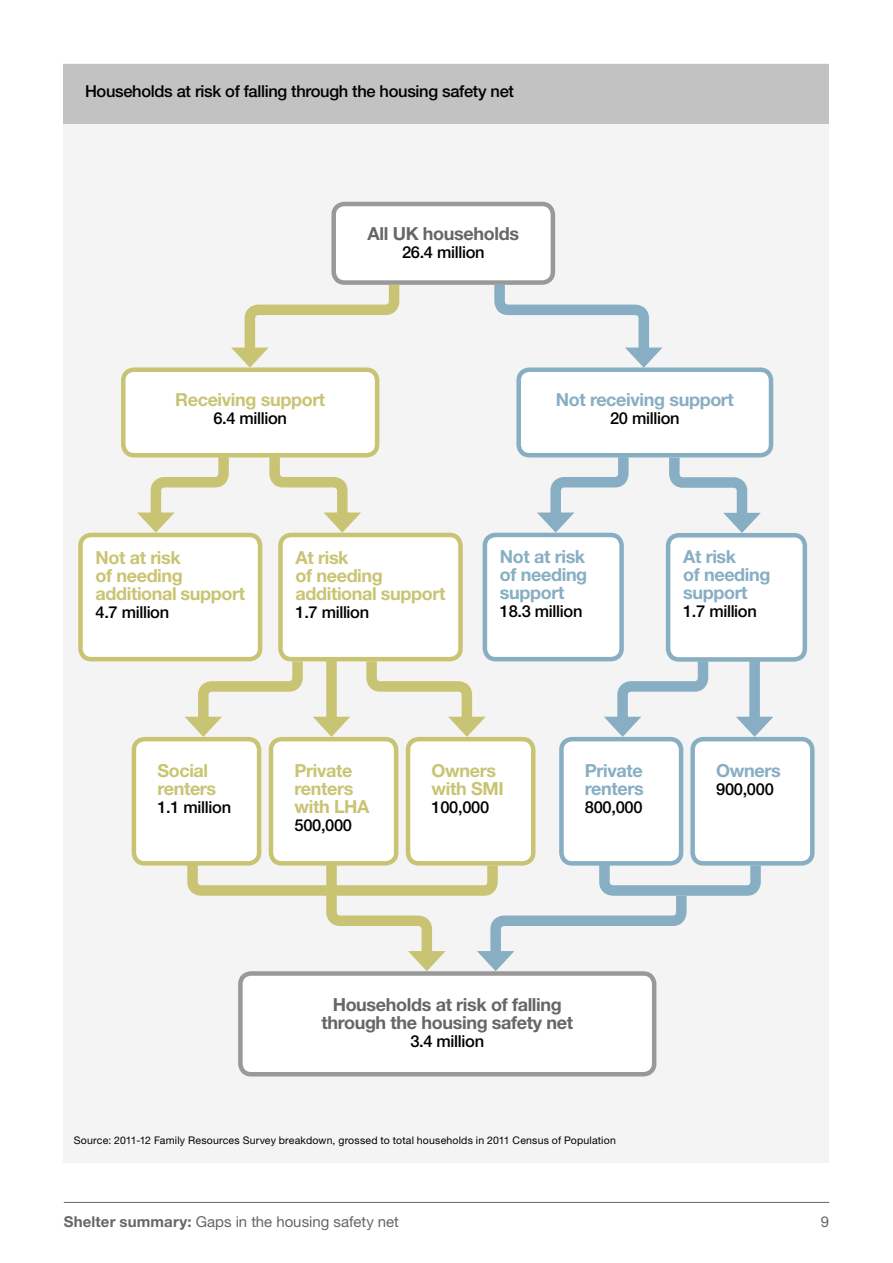
<style>
.page{position:relative;width:893px;height:1263px;background:#fff}
.page>*{position:absolute;margin:0;border:0;box-sizing:border-box;transform-origin:0 0}
.t1{font:700 18px/18px "Helvetica Neue LT Pro";letter-spacing:-.02em;color:#c9c473}
.t2{font:700 18px/18px "Helvetica Neue LT Pro";letter-spacing:-.02em;color:#87aec3}
.t3{font:700 18px/18px "Helvetica Neue LT Pro";letter-spacing:-.02em;color:#666;text-align:center}
.t4{font:500 16.5px "Helvetica Neue LT Pro";letter-spacing:-.02em;color:#000}
.t5{font:15px "Helvetica Neue LT Pro";color:#666}
.t6{font:10.5px "Helvetica Neue LT Pro";letter-spacing:.015em;color:#000}
.s1{font-weight:700}
</style>
<div class="page">
<hr style="left:64px;top:1202px;width:765px;height:1px;background:#666">
<div style="left:64px;top:64px;width:765px;height:1099px;background:#f4f4f5"></div>
<div style="left:64px;top:64px;width:765px;height:59px;background:#c2c2c2"></div>
<div style="left:334px;top:204px;width:219px;height:79px;background:#fff;border-radius:11px"></div>
<div style="left:331px;top:202px;width:224px;height:83px;border:4px solid #999;border-radius:11px"></div>
<div style="left:123px;top:370px;width:254px;height:85px;background:#fff;border-radius:11px"></div>
<div style="left:121px;top:367px;width:258px;height:90px;border:4px solid #c9c473;border-radius:11px"></div>
<div style="left:80px;top:535px;width:180px;height:124px;background:#fff;border-radius:11px"></div>
<div style="left:78px;top:533px;width:184px;height:128px;border:4px solid #c9c473;border-radius:11px"></div>
<div style="left:280px;top:535px;width:180px;height:124px;background:#fff;border-radius:11px"></div>
<div style="left:278px;top:533px;width:185px;height:128px;border:4px solid #c9c473;border-radius:11px"></div>
<div style="left:134px;top:739px;width:125px;height:124px;background:#fff;border-radius:11px"></div>
<div style="left:132px;top:737px;width:129px;height:128px;border:4px solid #c9c473;border-radius:11px"></div>
<div style="left:271px;top:739px;width:125px;height:124px;background:#fff;border-radius:11px"></div>
<div style="left:269px;top:737px;width:129px;height:128px;border:4px solid #c9c473;border-radius:11px"></div>
<div style="left:561px;top:739px;width:120px;height:124px;background:#fff;border-radius:11px"></div>
<div style="left:559px;top:737px;width:124px;height:128px;border:4px solid #87aec3;border-radius:11px"></div>
<div style="left:408px;top:739px;width:125px;height:124px;background:#fff;border-radius:11px"></div>
<div style="left:406px;top:737px;width:129px;height:128px;border:4px solid #c9c473;border-radius:11px"></div>
<div style="left:693px;top:739px;width:119px;height:124px;background:#fff;border-radius:11px"></div>
<div style="left:690px;top:737px;width:125px;height:128px;border:4px solid #87aec3;border-radius:11px"></div>
<div style="left:485px;top:535px;width:137px;height:124px;background:#fff;border-radius:11px"></div>
<div style="left:483px;top:533px;width:141px;height:128px;border:4px solid #87aec3;border-radius:11px"></div>
<div style="left:668px;top:535px;width:137px;height:124px;background:#fff;border-radius:11px"></div>
<div style="left:666px;top:533px;width:141px;height:129px;border:4px solid #87aec3;border-radius:11px"></div>
<div style="left:519px;top:370px;width:252px;height:85px;background:#fff;border-radius:11px"></div>
<div style="left:516px;top:367px;width:257px;height:90px;border:4px solid #87aec3;border-radius:11px"></div>
<div style="left:240px;top:973px;width:414px;height:101px;background:#fff;border-radius:11px"></div>
<div style="left:238px;top:971px;width:418px;height:105px;border:4px solid #999;border-radius:11px"></div>
<svg style="left:231px;top:274px;width:174px;height:94px"></svg>
<svg style="left:489px;top:274px;width:173px;height:94px"></svg>
<svg style="left:137px;top:452px;width:97px;height:81px"></svg>
<svg style="left:537px;top:452px;width:97px;height:81px"></svg>
<svg style="left:264px;top:452px;width:97px;height:81px"></svg>
<svg style="left:361px;top:651px;width:125px;height:86px"></svg>
<svg style="left:664px;top:452px;width:97px;height:81px"></svg>
<svg style="left:604px;top:651px;width:109px;height:86px"></svg>
<div style="left:749px;top:661px;width:11px;height:64px;background:#87aec3"></div>
<svg style="left:736px;top:717px;width:37px;height:20px"></svg>
<svg style="left:185px;top:651px;width:165px;height:86px"></svg>
<svg style="left:182px;top:853px;width:584px;height:118px"></svg>
<p class="t4" style="left:85px;top:81px;width:430px">Households at risk of falling through the housing safety net</p>
<p class="t3" style="left:368px;top:224px;width:153px">All UK households</p>
<p class="t4" style="left:402px;top:243px;width:84px">26.4 million</p>
<p class="t1" style="left:175px;top:390px;width:152px">Receiving support</p>
<p class="t4" style="left:213px;top:408px;width:75px">6.4 million</p>
<p class="t2" style="left:556px;top:390px;width:180px">Not receiving support</p>
<p class="t4" style="left:610px;top:408px;width:71px">20 million</p>
<p class="t1" style="left:95px;top:548px;width:151px">Not at risk<br>of needing additional support</p>
<p class="t4" style="left:95px;top:602px;width:75px">4.7 million</p>
<p class="t1" style="left:295px;top:548px;width:151px">At risk<br>of needing additional support</p>
<p class="t4" style="left:295px;top:602px;width:75px">1.7 million</p>
<p class="t2" style="left:500px;top:547px;width:89px;text-align:justify">Not at risk of needing support</p>
<p class="t4" style="left:500px;top:601px;width:84px">18.3 million</p>
<p class="t2" style="left:683px;top:547px;width:89px">At risk<br>of needing support</p>
<p class="t4" style="left:683px;top:601px;width:75px">1.7 million</p>
<p class="t1" style="left:157px;top:761px;width:60px">Social renters</p>
<p class="t4" style="left:157px;top:797px;width:75px">1.1 million</p>
<p class="t1" style="left:294px;top:761px;width:77px">Private renters with LHA</p>
<p class="t4" style="left:294px;top:815px;width:59px">500,000</p>
<p class="t1" style="left:432px;top:761px;width:74px">Owners with SMI</p>
<p class="t4" style="left:432px;top:797px;width:59px">100,000</p>
<p class="t2" style="left:585px;top:761px;width:60px">Private renters</p>
<p class="t4" style="left:585px;top:797px;width:59px">800,000</p>
<p class="t2" style="left:716px;top:761px;width:66px">Owners</p>
<p class="t4" style="left:716px;top:779px;width:59px">900,000</p>
<p class="t3" style="left:321px;top:995px;width:253px">Households at risk of falling through the housing safety net</p>
<p class="t4" style="left:410px;top:1031px;width:75px">3.4 million</p>
<p class="t6" style="left:74px;top:1134px;width:543px">Source: 2011-12 Family Resources Survey breakdown, grossed to total households in 2011 Census of Population</p>
<p class="t5" style="left:64px;top:1212px;width:337px"><span class="s1">Shelter summary:</span> Gaps in the housing safety net</p>
<p class="t5" style="left:821px;top:1212px;width:10px">9</p>
</div>
